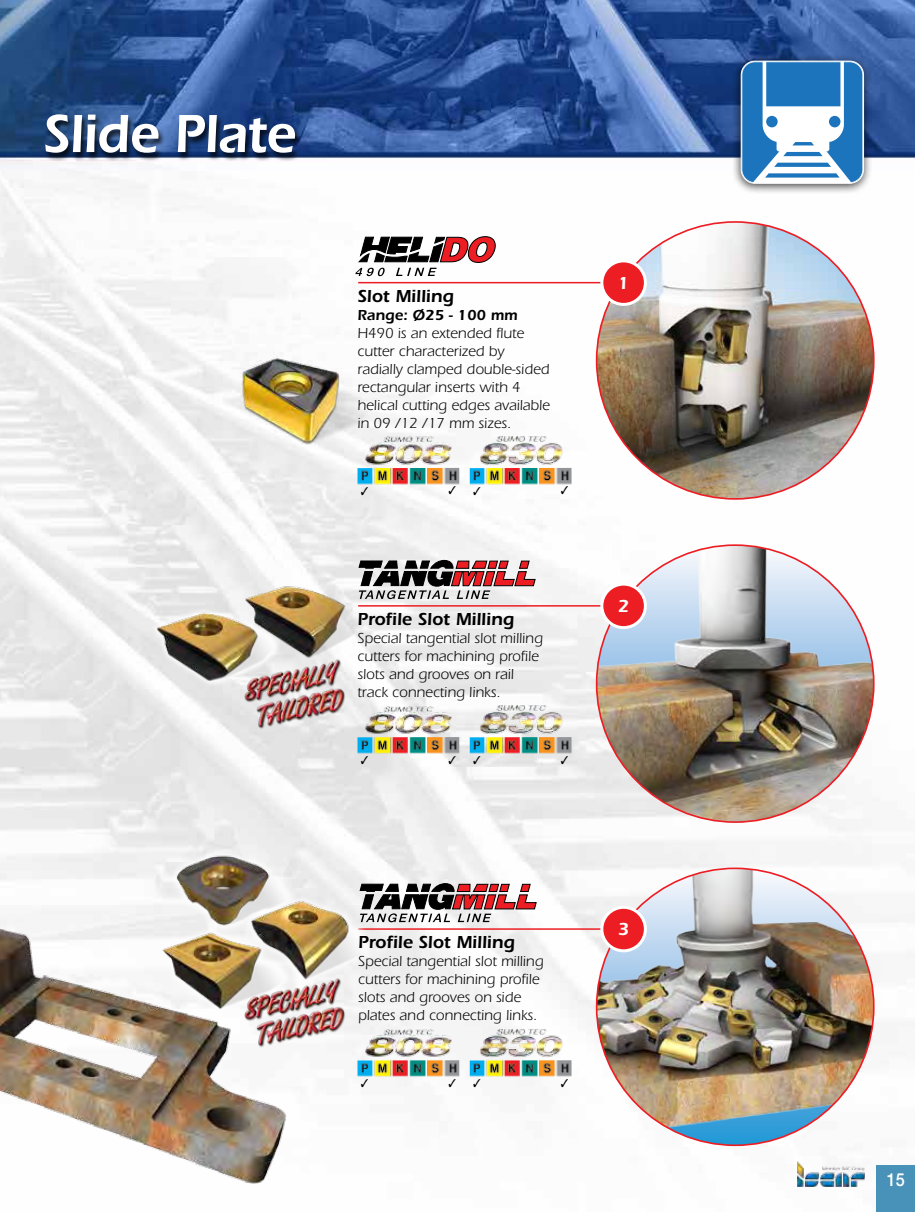
<style>
.page{position:relative;width:915px;height:1212px;background:#fff}
.page>*{position:absolute;margin:0;border:0;box-sizing:border-box;transform-origin:0 0}
.t1{font:600 55.5px "ITC Eras Std";letter-spacing:-.015em;color:#fff;scale:.95 1}
.t2{font:600 18px "ITC Eras Std";color:#000}
.t3{font:600 18px "ITC Eras Std";color:#fff}
.t4{font:500 18px "Helvetica Neue LT Std";color:#fff;scale:.9 1}
.t5{font:15px/18px "ITC Eras Std";color:#000}
.t6{font:600 15px "ITC Eras Std";color:#000}
</style>
<div class="page">
<img style="left:0;top:0;width:914px;height:1181px">
<img style="left:596px;top:222px;width:277px;height:277px;border-radius:138px">
<img style="left:596px;top:868px;width:277px;height:263px">
<svg style="left:150px;top:606px;width:4px;height:77px"></svg>
<img style="left:154px;top:603px;width:87px;height:80px">
<div style="left:44px;top:115px;width:258px;height:47px;background:#000;opacity:.75"></div>
<img style="left:241px;top:577px;width:122px;height:88px">
<svg style="left:355px;top:236px;width:142px;height:40px"></svg>
<svg style="left:358px;top:559px;width:178px;height:40px"></svg>
<svg style="left:359px;top:883px;width:178px;height:39px"></svg>
<hr style="left:358px;top:282px;width:246px;height:1px;background:#ed1d24">
<div style="left:601px;top:261px;width:44px;height:43px;background:#ed1d24;border-radius:50%"></div>
<div style="left:600px;top:259px;width:46px;height:47px;border:3px solid #fff;border-radius:50%"></div>
<hr style="left:358px;top:928px;width:246px;height:2px;background:#ed1d24">
<div style="left:601px;top:907px;width:44px;height:44px;background:#ed1d24;border-radius:50%"></div>
<div style="left:600px;top:906px;width:46px;height:46px;border:3px solid #fff;border-radius:50%"></div>
<img style="left:232px;top:653px;width:126px;height:87px">
<img style="left:303px;top:987px;width:55px;height:67px">
<img style="left:596px;top:545px;width:277px;height:277px;border-radius:138px">
<hr style="left:358px;top:605px;width:246px;height:2px;background:#ed1d24">
<div style="left:601px;top:584px;width:44px;height:44px;background:#ed1d24;border-radius:50%"></div>
<div style="left:600px;top:583px;width:46px;height:46px;border:3px solid #fff;border-radius:50%"></div>
<img style="left:204px;top:316px;width:180px;height:157px">
<img style="left:0;top:683px;width:303px;height:501px">
<svg style="left:243px;top:892px;width:134px;height:95px"></svg>
<img style="left:249px;top:896px;width:135px;height:87px">
<img style="left:478px;top:436px;width:84px;height:32px">
<img style="left:469px;top:468px;width:102px;height:17px">
<img style="left:364px;top:436px;width:88px;height:32px">
<img style="left:357px;top:468px;width:102px;height:17px">
<img style="left:478px;top:705px;width:84px;height:32px">
<img style="left:469px;top:737px;width:102px;height:17px">
<img style="left:364px;top:706px;width:88px;height:31px">
<img style="left:357px;top:737px;width:102px;height:17px">
<img style="left:478px;top:1029px;width:84px;height:31px">
<img style="left:469px;top:1060px;width:102px;height:17px">
<img style="left:364px;top:1029px;width:88px;height:31px">
<img style="left:357px;top:1060px;width:102px;height:17px">
<div style="left:876px;top:1165px;width:38px;height:47px;background:#4891b8"></div>
<img style="left:796px;top:1161px;width:68px;height:26px">
<div style="left:731px;top:54px;width:141px;height:141px;background:#000;opacity:.75"></div>
<div style="left:740px;top:61px;width:123px;height:123px;border:2px solid #fff;border-radius:13px"></div>
<svg style="left:741px;top:61px;width:121px;height:122px"></svg>
<div style="left:828px;top:116px;width:12px;height:11px;background:#1c75bc;border-radius:50%"></div>
<div style="left:765px;top:116px;width:12px;height:11px;background:#1c75bc;border-radius:50%"></div>
<svg style="left:361px;top:486px;width:7px;height:9px"></svg>
<svg style="left:449px;top:486px;width:31px;height:9px"></svg>
<svg style="left:561px;top:486px;width:7px;height:9px"></svg>
<svg style="left:361px;top:756px;width:7px;height:8px"></svg>
<svg style="left:449px;top:755px;width:31px;height:9px"></svg>
<svg style="left:561px;top:755px;width:7px;height:9px"></svg>
<svg style="left:361px;top:1079px;width:7px;height:8px"></svg>
<svg style="left:449px;top:1079px;width:31px;height:8px"></svg>
<svg style="left:561px;top:1079px;width:7px;height:8px"></svg>
<h1 class="t1" style="left:43px;top:102px;width:267px">Slide Plate</h1>
<p class="t2" style="left:357px;top:285px;width:98px">Slot Milling</p>
<p class="t6" style="left:357px;top:306px;width:162px">Range: Ø25 - 100 mm</p>
<p class="t5" style="left:357px;top:324px;width:194px">H490 is an extended flute cutter characterized by radially clamped double-sided rectangular inserts with 4 helical cutting edges available in 09 /12 /17 mm sizes.</p>
<p class="t2" style="left:357px;top:609px;width:158px">Profile Slot Milling</p>
<p class="t5" style="left:357px;top:629px;width:187px">Special tangential slot milling cutters for machining profile slots and grooves on rail track connecting links.</p>
<p class="t3" style="left:617px;top:272px;width:13px">1</p>
<p class="t3" style="left:617px;top:595px;width:13px">2</p>
<p class="t2" style="left:358px;top:932px;width:158px">Profile Slot Milling</p>
<p class="t5" style="left:358px;top:952px;width:187px">Special tangential slot milling cutters for machining profile slots and grooves on side plates and connecting links.</p>
<p class="t3" style="left:617px;top:919px;width:13px">3</p>
<p class="t4" style="left:886px;top:1169px;width:22px">15</p>
</div>
